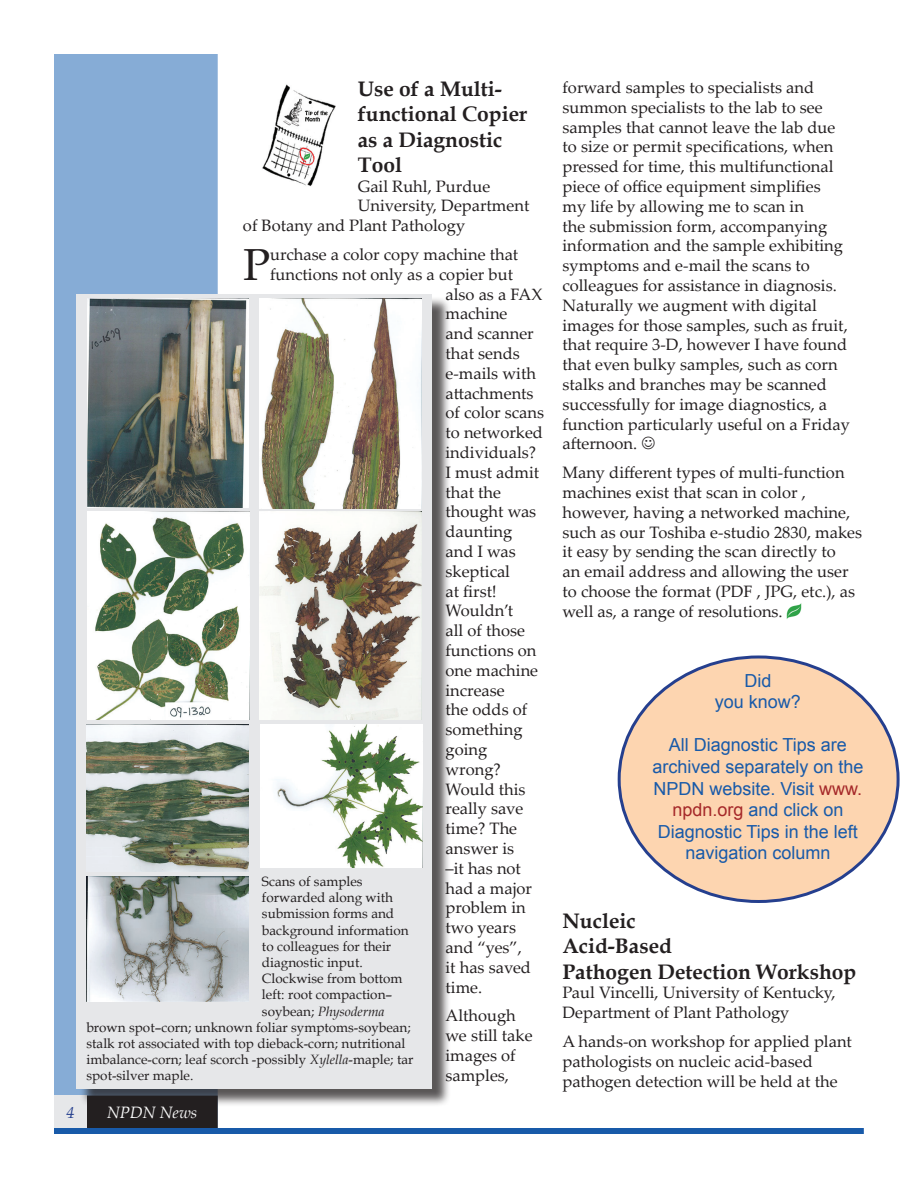
<style>
.page{position:relative;width:918px;height:1188px;background:#fff}
.page>*{position:absolute;margin:0;border:0;box-sizing:border-box;transform-origin:0 0}
.t1{font:45px "Palatino Linotype";color:#231f20}
.t2{font:700 21px/25.2px "Book Antiqua";color:#231f20}
.t3{font:18px/21.6px "Arial";color:#185aa9;text-align:center}
.t4{font:16.5px/19.8px "Palatino Linotype";color:#231f20}
.t5{font:italic 16.5px "Palatino Linotype";color:#fafafa}
.t6{font:italic 16.5px "Palatino Linotype";color:#253f8e}
.t7{font:13.5px "Book Antiqua";color:#231f20}
.t8{font:italic 13.5px "Book Antiqua";color:#231f20}
.s1{font-style:normal}
.s2{font-style:italic}
.s3{color:#a52829}
</style>
<div class="page">
<div style="left:54px;top:54px;width:164px;height:1074px;background:#86acd6"></div>
<div style="left:54px;top:1128px;width:810px;height:6px;background:#185aa9"></div>
<div style="left:55px;top:1096px;width:162px;height:31px;background:#231f20"></div>
<div style="left:54px;top:1096px;width:164px;height:32px;border:2px solid #231f20"></div>
<div style="left:54px;top:1096px;width:33px;height:32px;background:#e6e7e9"></div>
<img style="left:787px;top:603px;width:14px;height:16px">
<img style="left:262px;top:84px;width:74px;height:103px">
<div style="left:79px;top:296px;width:372px;height:811px;background:#231f20;opacity:.75"></div>
<div style="left:76px;top:294px;width:356px;height:794px;background:#e6e7e9"></div>
<img style="left:259px;top:512px;width:162px;height:208px">
<img style="left:87px;top:512px;width:162px;height:208px">
<img style="left:259px;top:299px;width:162px;height:209px">
<img style="left:87px;top:299px;width:162px;height:208px">
<img style="left:86px;top:724px;width:162px;height:147px">
<img style="left:260px;top:724px;width:162px;height:144px">
<div style="left:619px;top:657px;width:279px;height:245px;background:#fdd5b0;border-radius:50%"></div>
<img style="left:86px;top:876px;width:162px;height:126px">
<p class="t2" style="left:358px;top:76px;width:171px">Use of a Multi&shy;functional Copier as a Diagnostic<br>Tool</p>
<p class="t4" style="left:358px;top:175px;width:134px">Gail Ruhl, Purdue</p>
<p class="t4" style="left:358px;top:195px;width:173px">University, Department</p>
<p class="t4" style="left:243px;top:215px;width:224px">of Botany and Plant Pathology</p>
<h1 class="t1" style="left:243px;top:233px;width:29px">P</h1>
<p class="t4" style="left:270px;top:244px;width:250px">urchase a color copy machine that</p>
<p class="t4" style="left:270px;top:264px;width:244px">functions not only as a copier but</p>
<p class="t4" style="left:446px;top:283px;width:98px">also as a FAX</p>
<p class="t4" style="left:446px;top:303px;width:64px">machine</p>
<p class="t4" style="left:446px;top:323px;width:90px">and scanner</p>
<p class="t4" style="left:446px;top:343px;width:76px">that sends</p>
<p class="t4" style="left:446px;top:363px;width:92px">e-mails with</p>
<p class="t4" style="left:446px;top:382px;width:90px">attachments</p>
<p class="t4" style="left:446px;top:402px;width:100px">of color scans</p>
<p class="t4" style="left:446px;top:422px;width:99px">to networked</p>
<p class="t4" style="left:446px;top:442px;width:92px">individuals?</p>
<p class="t4" style="left:446px;top:462px;width:95px">I must admit</p>
<p class="t4" style="left:446px;top:481px;width:57px">that the</p>
<p class="t4" style="left:446px;top:501px;width:92px">thought was</p>
<p class="t4" style="left:446px;top:521px;width:68px">daunting</p>
<p class="t4" style="left:446px;top:541px;width:72px">and I was</p>
<p class="t4" style="left:446px;top:561px;width:66px">skeptical</p>
<p class="t4" style="left:446px;top:580px;width:53px">at first!</p>
<p class="t4" style="left:446px;top:600px;width:69px">Wouldn’t</p>
<p class="t4" style="left:446px;top:620px;width:81px">all of those</p>
<p class="t4" style="left:446px;top:640px;width:92px">functions on</p>
<p class="t4" style="left:446px;top:660px;width:94px">one machine</p>
<p class="t4" style="left:446px;top:679px;width:61px">increase</p>
<p class="t4" style="left:446px;top:699px;width:83px">the odds of</p>
<p class="t4" style="left:446px;top:719px;width:79px">something</p>
<p class="t4" style="left:446px;top:739px;width:43px">going</p>
<p class="t4" style="left:446px;top:759px;width:57px">wrong?</p>
<p class="t4" style="left:446px;top:778px;width:82px">Would this</p>
<p class="t4" style="left:446px;top:798px;width:79px">really save</p>
<p class="t4" style="left:446px;top:818px;width:73px">time? The</p>
<p class="t4" style="left:446px;top:838px;width:70px">answer is</p>
<p class="t4" style="left:446px;top:858px;width:77px">–it has not</p>
<p class="t4" style="left:446px;top:877px;width:88px">had a major</p>
<p class="t4" style="left:446px;top:897px;width:82px">problem in</p>
<p class="t4" style="left:446px;top:917px;width:72px">two years</p>
<p class="t4" style="left:446px;top:937px;width:78px">and “yes”,</p>
<p class="t4" style="left:446px;top:957px;width:87px">it has saved</p>
<p class="t4" style="left:446px;top:976px;width:38px">time.</p>
<p class="t4" style="left:446px;top:1005px;width:89px">Although we still take images of samples,</p>
<p class="t7" style="left:262px;top:872px;width:102px">Scans of samples</p>
<p class="t7" style="left:262px;top:888px;width:133px">forwarded along with</p>
<p class="t7" style="left:262px;top:904px;width:134px">submission forms and</p>
<p class="t7" style="left:262px;top:921px;width:148px">background information</p>
<p class="t7" style="left:262px;top:937px;width:131px">to colleagues for their</p>
<p class="t7" style="left:262px;top:953px;width:102px">diagnostic input.</p>
<p class="t7" style="left:262px;top:969px;width:142px">Clockwise from bottom</p>
<p class="t7" style="left:262px;top:985px;width:132px">left: root compaction–</p>
<p class="t8" style="left:262px;top:1002px;width:124px"><span class="s1">soybean;</span> Physoderma</p>
<p class="t7" style="left:86px;top:1018px;width:326px">brown spot–corn; unknown foliar symptoms-soybean;</p>
<p class="t7" style="left:86px;top:1034px;width:321px">stalk rot associated with top dieback-corn; nutritional</p>
<p class="t7" style="left:86px;top:1050px;width:329px">imbalance-corn; leaf scorch -possibly <span class="s2">Xylella</span>-maple; tar</p>
<p class="t7" style="left:86px;top:1066px;width:109px">spot-silver maple.</p>
<p class="t6" style="left:66px;top:1100px;width:10px">4</p>
<p class="t5" style="left:107px;top:1100px;width:92px">NPDN News</p>
<p class="t4" style="left:563px;top:77px;width:289px">forward samples to specialists and summon specialists to the lab to see samples that cannot leave the lab due to size or permit specifications, when pressed for time, this multifunctional piece of office equipment simplifies<br>my life by allowing me to scan in<br>the submission form, accompanying information and the sample exhibiting symptoms and e-mail the scans to colleagues for assistance in diagnosis.<br>Naturally we augment with digital images for those samples, such as fruit, that require 3-D, however I have found that even bulky samples, such as corn stalks and branches may be scanned successfully for image diagnostics, a function particularly useful on a Friday afternoon.</p>
<p class="t4" style="left:563px;top:462px;width:301px">Many different types of multi-function machines exist that scan in color , however, having a networked machine, such as our Toshiba e-studio 2830, makes it easy by sending the scan directly to<br>an email address and allowing the user to choose the format (PDF , JPG, etc.), as well as, a range of resolutions.</p>
<p class="t3" style="left:715px;top:670px;width:88px">Did<br>you know?</p>
<p class="t3" style="left:652px;top:734px;width:213px">All Diagnostic Tips are archived separately on the<br>NPDN website. Visit <span class="s3">www. npdn.org</span> and click on<br>Diagnostic Tips in the left navigation column</p>
<p class="t2" style="left:562px;top:908px;width:295px">Nucleic<br>Acid-Based<br>Pathogen Detection Workshop</p>
<p class="t4" style="left:562px;top:982px;width:274px">Paul Vincelli, University of Kentucky,<br>Department of Plant Pathology</p>
<p class="t4" style="left:562px;top:1031px;width:291px">A hands-on workshop for applied plant pathologists on nucleic acid-based pathogen detection will be held at the</p>
</div>
